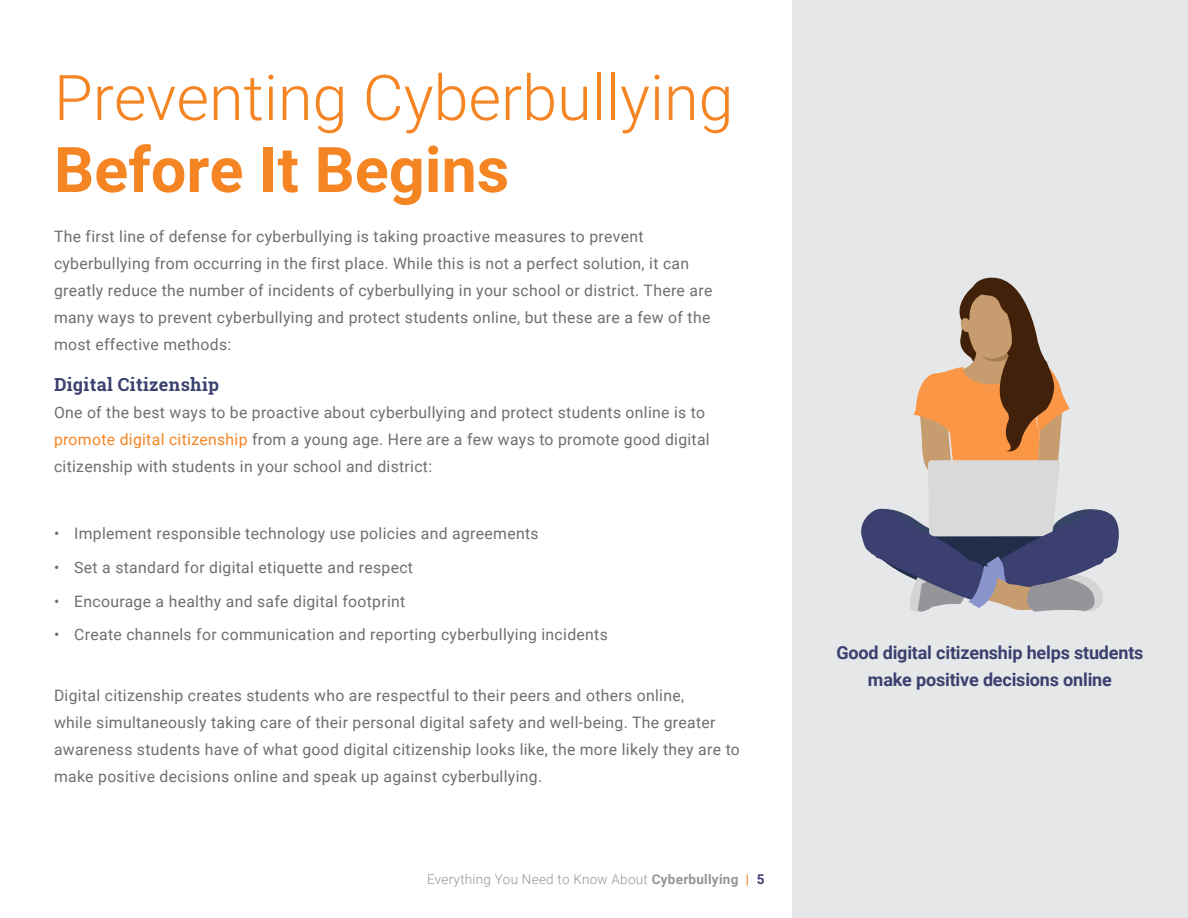
<style>
.page{position:relative;width:1188px;height:918px;background:#fff}
.page>*{position:absolute;margin:0;border:0;box-sizing:border-box;transform-origin:0 0}
.t1{font:300 63px "Roboto";color:#f58423}
.t2{font:700 63px "Roboto";color:#f58423}
.t3{font:700 18px/27px "Roboto";letter-spacing:-.01em;color:#3b416f;text-align:center}
.t4{font:700 18px "Roboto Slab";letter-spacing:.02em;color:#3b416f}
.t5{font:15.75px/27px "Roboto";letter-spacing:.02em;color:#6d6e71}
.t6{font:300 13.5px "Roboto";letter-spacing:.02em;color:#939598}
.s1{color:#f58423}
.s2{font-weight:700}
.s3{font-weight:700;color:#f58423}
.s4{font-weight:700;color:#3b416f}
</style>
<div class="page">
<div style="left:792px;top:0;width:396px;height:918px;background:#e6e7e8"></div>
<svg style="left:861px;top:277px;width:258px;height:335px"></svg>
<h1 class="t1" style="left:54px;top:53px;width:681px">Preventing Cyberbullying</h1>
<h1 class="t2" style="left:54px;top:125px;width:457px">Before It Begins</h1>
<p class="t5" style="left:54px;top:222px;width:660px">The first line of defense for cyberbullying is taking proactive measures to prevent cyberbullying from occurring in the first place. While this is not a perfect solution, it can greatly reduce the number of incidents of cyberbullying in your school or district. There are many ways to prevent cyberbullying and protect students online, but these are a few of the most effective methods:</p>
<p class="t4" style="left:54px;top:372px;width:167px">Digital Citizenship</p>
<p class="t5" style="left:54px;top:398px;width:657px">One of the best ways to be proactive about cyberbullying and protect students online is to <span class="s1">promote digital citizenship</span> from a young age. Here are a few ways to promote good digital citizenship with students in your school and district:</p>
<p class="t5" style="left:54px;top:519px;width:486px">• Implement responsible technology use policies and agreements</p>
<p class="t5" style="left:54px;top:553px;width:361px">• Set a standard for digital etiquette and respect</p>
<p class="t5" style="left:54px;top:587px;width:353px">• Encourage a healthy and safe digital footprint</p>
<p class="t5" style="left:54px;top:621px;width:555px">• Create channels for communication and reporting cyberbullying incidents</p>
<p class="t5" style="left:54px;top:681px;width:687px">Digital citizenship creates students who are respectful to their peers and others online,<br>while simultaneously taking care of their personal digital safety and well-being. The greater awareness students have of what good digital citizenship looks like, the more likely they are to make positive decisions online and speak up against cyberbullying.</p>
<p class="t6" style="left:427px;top:870px;width:339px">Everything You Need to Know About <span class="s2">Cyberbullying</span> <span class="s3">|</span> <span class="s4">5</span></p>
<p class="t3" style="left:836px;top:639px;width:309px">Good digital citizenship helps students make positive decisions online</p>
</div>
